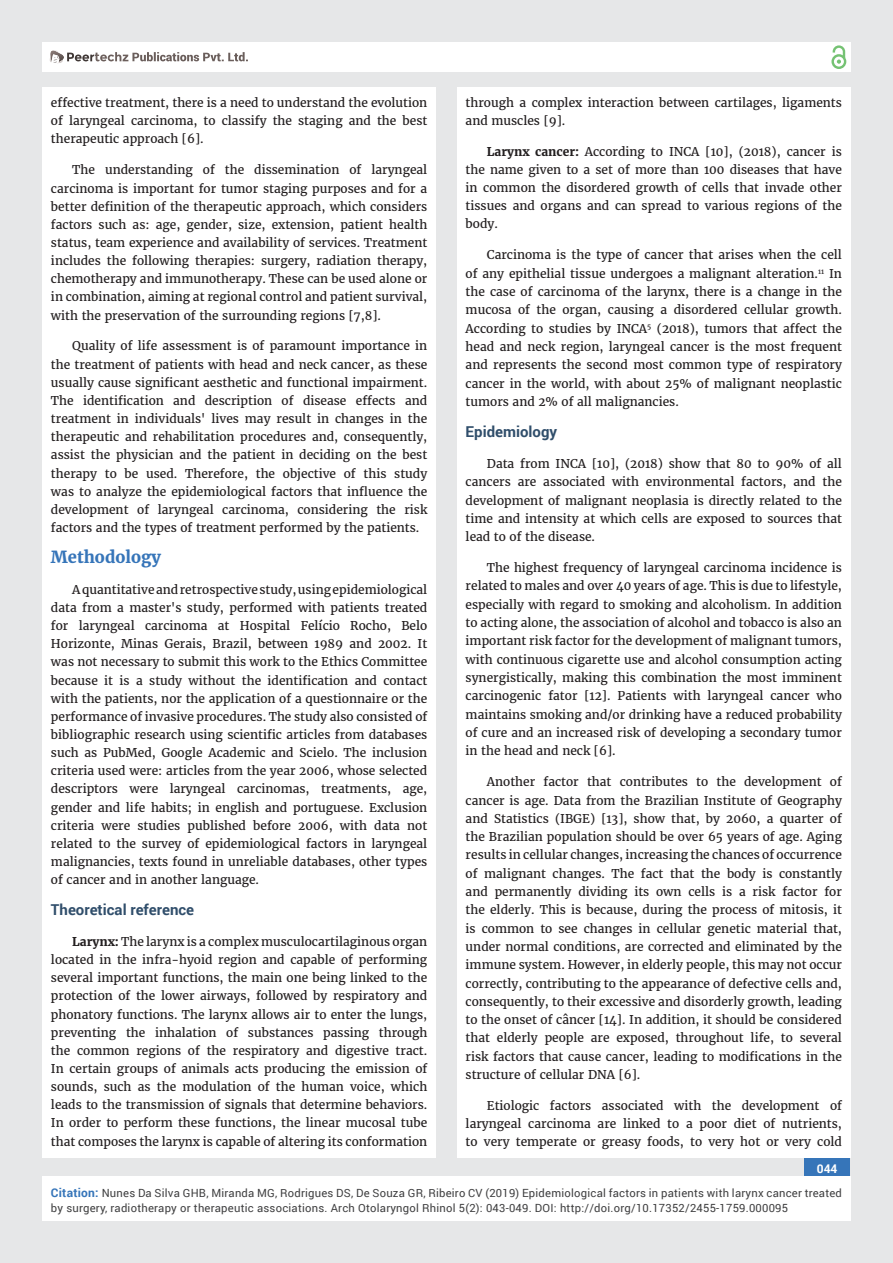
<style>
.page{position:relative;width:893px;height:1263px;background:#e6e7e8}
.page>*{position:absolute;margin:0;border:0;box-sizing:border-box;transform-origin:0 0}
.t1{font:700 16.5px "Merriweather";color:#3675b9}
.t2{font:700 15px "Roboto";color:#304e6b}
.t3{font:12px/18.1px "Merriweather";color:#231f20;text-align:justify}
.t4{font:700 12px "Roboto";color:#fff}
.t5{font:11.25px/15px "Roboto";letter-spacing:.02em;color:#404041}
.s1{font-weight:700}
.s2{font-weight:700;font-size:12px;color:#3675b9}
</style>
<div class="page">
<div style="left:42px;top:43px;width:808px;height:29px;background:#fff"></div>
<div style="left:831px;top:54px;width:15px;height:15px;border:2px solid #75c273;border-radius:50%"></div>
<svg style="left:831px;top:45px;width:15px;height:19px"></svg>
<div style="left:804px;top:1157px;width:46px;height:43px;background:#3675b9"></div>
<svg style="left:49px;top:50px;width:199px;height:14px"></svg>
<div style="left:42px;top:1176px;width:808px;height:44px;background:#fff"></div>
<div style="left:42px;top:87px;width:394px;height:1071px;background:#fff"></div>
<div style="left:457px;top:87px;width:393px;height:1071px;background:#fff"></div>
<p class="t3" style="left:51px;top:94px;width:378px">effective treatment, there is a need to understand the evolution of laryngeal carcinoma, to classify the staging and the best therapeutic approach [6].</p>
<p class="t3" style="left:51px;top:161px;width:378px;text-indent:21px">The understanding of the dissemination of laryngeal carcinoma is important for tumor staging purposes and for a better definition of the therapeutic approach, which considers factors such as: age, gender, size, extension, patient health status, team experience and availability of services. Treatment includes the following therapies: surgery, radiation therapy, chemotherapy and immunotherapy. These can be used alone or in combination, aiming at regional control and patient survival, with the preservation of the surrounding regions [7,8].</p>
<p class="t3" style="left:51px;top:337px;width:378px;text-indent:21px">Quality of life assessment is of paramount importance in the treatment of patients with head and neck cancer, as these usually cause significant aesthetic and functional impairment.<br>The identification and description of disease effects and treatment in individuals' lives may result in changes in the therapeutic and rehabilitation procedures and, consequently, assist the physician and the patient in deciding on the best therapy to be used. Therefore, the objective of this study was to analyze the epidemiological factors that influence the development of laryngeal carcinoma, considering the risk factors and the types of treatment performed by the patients.</p>
<h1 class="t1" style="left:51px;top:547px;width:111px">Methodology</h1>
<p class="t3" style="left:51px;top:580px;width:378px;text-indent:21px">A quantitative and retrospective study, using epidemiological data from a master's study, performed with patients treated for laryngeal carcinoma at Hospital Felício Rocho, Belo Horizonte, Minas Gerais, Brazil, between 1989 and 2002. It was not necessary to submit this work to the Ethics Committee because it is a study without the identification and contact with the patients, nor the application of a questionnaire or the performance of invasive procedures. The study also consisted of bibliographic research using scientific articles from databases such as PubMed, Google Academic and Scielo. The inclusion criteria used were: articles from the year 2006, whose selected descriptors were laryngeal carcinomas, treatments, age, gender and life habits; in english and portuguese. Exclusion criteria were studies published before 2006, with data not related to the survey of epidemiological factors in laryngeal malignancies, texts found in unreliable databases, other types of cancer and in another language.</p>
<p class="t2" style="left:51px;top:899px;width:145px">Theoretical reference</p>
<p class="t3" style="left:51px;top:933px;width:378px;text-indent:21px"><span class="s1">Larynx:</span> The larynx is a complex musculocartilaginous organ located in the infra-hyoid region and capable of performing several important functions, the main one being linked to the protection of the lower airways, followed by respiratory and phonatory functions. The larynx allows air to enter the lungs, preventing the inhalation of substances passing through the common regions of the respiratory and digestive tract.<br>In certain groups of animals acts producing the emission of sounds, such as the modulation of the human voice, which leads to the transmission of signals that determine behaviors.<br>In order to perform these functions, the linear mucosal tube that composes the larynx is capable of altering its conformation</p>
<p class="t3" style="left:466px;top:94px;width:378px">through a complex interaction between cartilages, ligaments and muscles [9].</p>
<p class="t3" style="left:466px;top:143px;width:378px;text-indent:21px"><span class="s1">Larynx cancer:</span> According to INCA [10], (2018), cancer is the name given to a set of more than 100 diseases that have in common the disordered growth of cells that invade other tissues and organs and can spread to various regions of the body.</p>
<p class="t3" style="left:466px;top:246px;width:378px;text-indent:21px">Carcinoma is the type of cancer that arises when the cell of any epithelial tissue undergoes a malignant alteration.<sup>11</sup> In the case of carcinoma of the larynx, there is a change in the mucosa of the organ, causing a disordered cellular growth.<br>According to studies by INCA<sup>5</sup> (2018), tumors that affect the head and neck region, laryngeal cancer is the most frequent and represents the second most common type of respiratory cancer in the world, with about 25% of malignant neoplastic tumors and 2% of all malignancies.</p>
<p class="t2" style="left:466px;top:421px;width:93px">Epidemiology</p>
<p class="t3" style="left:466px;top:455px;width:378px;text-indent:21px">Data from INCA [10], (2018) show that 80 to 90% of all cancers are associated with environmental factors, and the development of malignant neoplasia is directly related to the time and intensity at which cells are exposed to sources that lead to of the disease.</p>
<p class="t3" style="left:466px;top:559px;width:378px;text-indent:21px">The highest frequency of laryngeal carcinoma incidence is related to males and over 40 years of age. This is due to lifestyle, especially with regard to smoking and alcoholism. In addition to acting alone, the association of alcohol and tobacco is also an important risk factor for the development of malignant tumors, with continuous cigarette use and alcohol consumption acting synergistically, making this combination the most imminent carcinogenic fator [12]. Patients with laryngeal cancer who maintains smoking and/or drinking have a reduced probability of cure and an increased risk of developing a secondary tumor in the head and neck [6].</p>
<p class="t3" style="left:466px;top:773px;width:378px;text-indent:21px">Another factor that contributes to the development of cancer is age. Data from the Brazilian Institute of Geography and Statistics (IBGE) [13], show that, by 2060, a quarter of the Brazilian population should be over 65 years of age. Aging results in cellular changes, increasing the chances of occurrence of malignant changes. The fact that the body is constantly and permanently dividing its own cells is a risk factor for the elderly. This is because, during the process of mitosis, it is common to see changes in cellular genetic material that, under normal conditions, are corrected and eliminated by the immune system. However, in elderly people, this may not occur correctly, contributing to the appearance of defective cells and, consequently, to their excessive and disorderly growth, leading to the onset of câncer [14]. In addition, it should be considered that elderly people are exposed, throughout life, to several risk factors that cause cancer, leading to modifications in the structure of cellular DNA [6].</p>
<p class="t3" style="left:466px;top:1097px;width:378px;text-indent:21px">Etiologic factors associated with the development of laryngeal carcinoma are linked to a poor diet of nutrients, to very temperate or greasy foods, to very hot or very cold</p>
<p class="t4" style="left:817px;top:1161px;width:22px">044</p>
<p class="t5" style="left:51px;top:1185px;width:792px"><span class="s2">Citation:</span> Nunes Da Silva GHB, Miranda MG, Rodrigues DS, De Souza GR, Ribeiro CV (2019) Epidemiological factors in patients with larynx cancer treated by surgery, radiotherapy or therapeutic associations. Arch Otolaryngol Rhinol 5(2): 043-049. DOI: http://doi.org/10.17352/2455-1759.000095</p>
</div>
